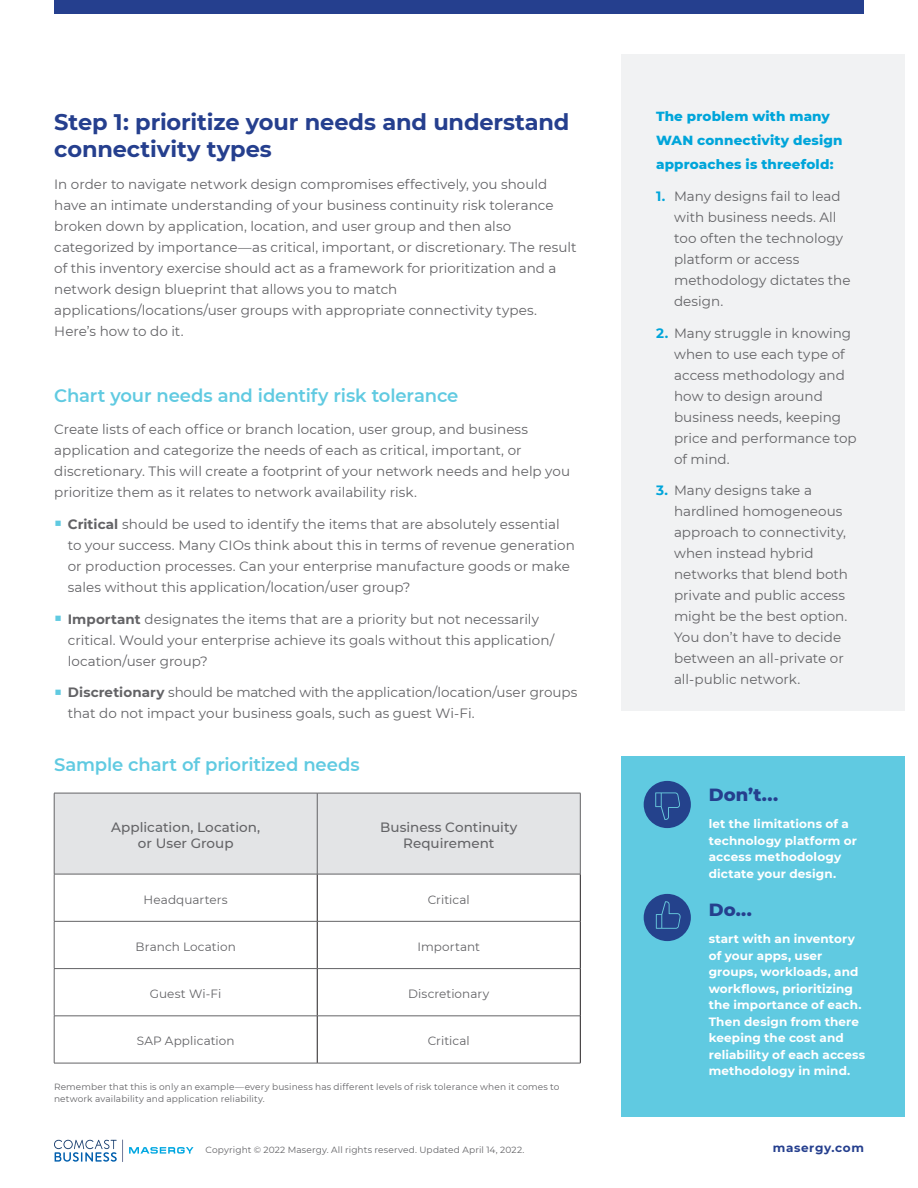
<style>
.page{position:relative;width:918px;height:1188px;background:#fff}
.page>*{position:absolute;margin:0;border:0;box-sizing:border-box;transform-origin:0 0}
.Body_paragraph{font:700 22.5px/27px "Montserrat";letter-spacing:-.005em;color:#253f8e}
.Body_paragraph-2{font:600 18px "Montserrat";letter-spacing:-.005em;color:#60cae1}
.t1{font:800 18px "Montserrat";color:#253f8e}
.Body_paragraph-3{font:13.5px/21px "Montserrat";color:#636366}
.Body_bullet_Paragrap{font:13.5px/21px "Montserrat";color:#636366}
.Paragraph_Style_1{font:13.5px/21px "Montserrat";letter-spacing:.005em;color:#636366}
.call_out_2{font:800 13.5px/24px "Montserrat";letter-spacing:.01em;color:#00a5da}
.t2{font:500 13.5px/16.5px "Montserrat";color:#636366;text-align:center}
.t3{font:700 12px/16.5px "Montserrat";letter-spacing:.01em;color:#fff}
.t4{font:12px "Montserrat";letter-spacing:.005em;color:#636366}
.t5{font:700 12px "Montserrat";letter-spacing:.05em;color:#253f8e}
.Body_paragraph-4{font:9px/12px "Montserrat";letter-spacing:.015em;color:#636366}
.s1{color:#60cae1}
.s2{font-weight:700}
.s3{font-weight:700;color:#00a5da}
</style>
<div class="page">
<svg style="left:54px;top:1139px;width:69px;height:23px"></svg>
<svg style="left:129px;top:1147px;width:65px;height:7px"></svg>
<div style="left:54px;top:0;width:810px;height:14px;background:#253f8e"></div>
<div style="left:621px;top:54px;width:283px;height:657px;background:#f1f2f3"></div>
<div style="left:55px;top:794px;width:525px;height:80px;background:#e3e4e6"></div>
<svg style="left:318px;top:875px;width:262px;height:188px"></svg>
<hr style="left:317px;top:874px;width:1px;height:47px;background:#231f20">
<hr style="left:580px;top:874px;width:1px;height:47px;background:#231f20">
<hr style="left:317px;top:922px;width:1px;height:46px;background:#231f20">
<hr style="left:580px;top:921px;width:1px;height:48px;background:#231f20">
<hr style="left:317px;top:969px;width:1px;height:47px;background:#231f20">
<hr style="left:580px;top:969px;width:1px;height:47px;background:#231f20">
<hr style="left:317px;top:1016px;width:1px;height:47px;background:#231f20">
<hr style="left:580px;top:1016px;width:1px;height:47px;background:#231f20">
<hr style="left:54px;top:793px;width:1px;height:81px;background:#636366">
<hr style="left:54px;top:793px;width:263px;height:1px;background:#636366">
<hr style="left:317px;top:793px;width:1px;height:81px;background:#636366">
<hr style="left:317px;top:793px;width:263px;height:1px;background:#636366">
<hr style="left:580px;top:793px;width:1px;height:81px;background:#636366">
<hr style="left:54px;top:874px;width:1px;height:47px;background:#636366">
<hr style="left:54px;top:874px;width:263px;height:1px;background:#636366">
<hr style="left:317px;top:874px;width:263px;height:1px;background:#636366">
<hr style="left:54px;top:922px;width:1px;height:46px;background:#636366">
<hr style="left:54px;top:921px;width:263px;height:1px;background:#636366">
<hr style="left:317px;top:921px;width:263px;height:1px;background:#636366">
<hr style="left:54px;top:969px;width:1px;height:47px;background:#636366">
<hr style="left:54px;top:1016px;width:1px;height:47px;background:#636366">
<hr style="left:54px;top:968px;width:263px;height:1px;background:#636366">
<hr style="left:54px;top:1016px;width:263px;height:1px;background:#636366">
<hr style="left:54px;top:1063px;width:263px;height:1px;background:#636366">
<hr style="left:317px;top:968px;width:263px;height:1px;background:#636366">
<hr style="left:317px;top:1016px;width:263px;height:1px;background:#636366">
<hr style="left:317px;top:1063px;width:263px;height:1px;background:#636366">
<div style="left:621px;top:756px;width:283px;height:361px;background:#60cae1"></div>
<div style="left:644px;top:781px;width:47px;height:47px;background:#24428c;border-radius:50%"></div>
<svg style="left:655px;top:792px;width:25px;height:28px"></svg>
<div style="left:644px;top:894px;width:47px;height:47px;background:#24428c;border-radius:50%"></div>
<svg style="left:656px;top:901px;width:25px;height:28px"></svg>
<p class="Body_paragraph" style="left:54px;top:107px;width:517px">Step 1: prioritize your needs and understand connectivity types</p>
<p class="Body_paragraph-3" style="left:54px;top:173px;width:524px">In order to navigate network design compromises effectively, you should have an intimate understanding of your business continuity risk tolerance broken down by application, location, and user group and then also categorized by importance—as critical, important, or discretionary. The result of this inventory exercise should act as a framework for prioritization and a network design blueprint that allows you to match applications/locations/user groups with appropriate connectivity types.<br>Here’s how to do it.</p>
<p class="Body_paragraph-2" style="left:54px;top:383px;width:406px">Chart your needs and identify risk tolerance</p>
<p class="Body_paragraph-3" style="left:54px;top:418px;width:517px">Create lists of each office or branch location, user group, and business application and categorize the needs of each as critical, important, or discretionary. This will create a footprint of your network needs and help you prioritize them as it relates to network availability risk.</p>
<p class="Body_bullet_Paragrap" style="left:68px;top:513px;width:509px;text-indent:-14px"><span class="s1">■</span> <span class="s2">Critical</span> should be used to identify the items that are absolutely essential to your success. Many CIOs think about this in terms of revenue generation or production processes. Can your enterprise manufacture goods or make sales without this application/location/user group?</p>
<p class="Body_bullet_Paragrap" style="left:68px;top:608px;width:488px;text-indent:-14px"><span class="s1">■</span> <span class="s2">Important</span> designates the items that are a priority but not necessarily critical. Would your enterprise achieve its goals without this application/ location/user group?</p>
<p class="Body_bullet_Paragrap" style="left:68px;top:682px;width:511px;text-indent:-14px"><span class="s1">■</span> <span class="s2">Discretionary</span> should be matched with the application/location/user groups that do not impact your business goals, such as guest Wi-Fi.</p>
<p class="Body_paragraph-2" style="left:54px;top:752px;width:307px">Sample chart of prioritized needs</p>
<p class="t2" style="left:111px;top:818px;width:151px">Application, Location, or User Group</p>
<p class="t2" style="left:380px;top:818px;width:139px">Business Continuity<br>Requirement</p>
<p class="t4" style="left:144px;top:891px;width:86px">Headquarters</p>
<p class="t4" style="left:428px;top:891px;width:44px">Critical</p>
<p class="t4" style="left:136px;top:938px;width:102px">Branch Location</p>
<p class="t4" style="left:418px;top:938px;width:64px">Important</p>
<p class="t4" style="left:150px;top:986px;width:73px">Guest Wi-Fi</p>
<p class="t4" style="left:408px;top:986px;width:83px">Discretionary</p>
<p class="t4" style="left:137px;top:1033px;width:99px">SAP Application</p>
<p class="t4" style="left:428px;top:1033px;width:44px">Critical</p>
<p class="Body_paragraph-4" style="left:54px;top:1080px;width:507px">Remember that this is only an example—every business has different levels of risk tolerance when it comes to network availability and application reliability.</p>
<p class="call_out_2" style="left:656px;top:104px;width:188px">The problem with many<br>WAN connectivity design approaches is threefold:</p>
<p class="Paragraph_Style_1" style="left:674px;top:185px;width:178px;text-indent:-18px"><span class="s3">1.</span> Many designs fail to lead with business needs. All too often the technology platform or access methodology dictates the design.</p>
<p class="Body_paragraph-3" style="left:674px;top:322px;width:184px;text-indent:-18px"><span class="s3">2.</span> Many struggle in knowing when to use each type of access methodology and how to design around business needs, keeping price and performance top of mind.</p>
<p class="Body_paragraph-3" style="left:674px;top:480px;width:176px;text-indent:-18px"><span class="s3">3.</span> Many designs take a hardlined homogeneous approach to connectivity, when instead hybrid networks that blend both private and public access might be the best option.<br>You don’t have to decide between an all-private or all-public network.</p>
<p class="t1" style="left:709px;top:781px;width:71px">Don’t...</p>
<p class="t3" style="left:709px;top:815px;width:150px">let the limitations of a technology platform or access methodology dictate your design.</p>
<p class="t1" style="left:709px;top:896px;width:45px">Do...</p>
<p class="t3" style="left:709px;top:930px;width:158px">start with an inventory of your apps, user groups, workloads, and workflows, prioritizing the importance of each.<br>Then design from there keeping the cost and reliability of each access methodology in mind.</p>
<p class="Body_paragraph-4" style="left:206px;top:1144px;width:320px">Copyright © 2022 Masergy. All rights reserved. Updated April 14, 2022.</p>
<p class="t5" style="left:773px;top:1139px;width:93px">masergy.com</p>
</div>
